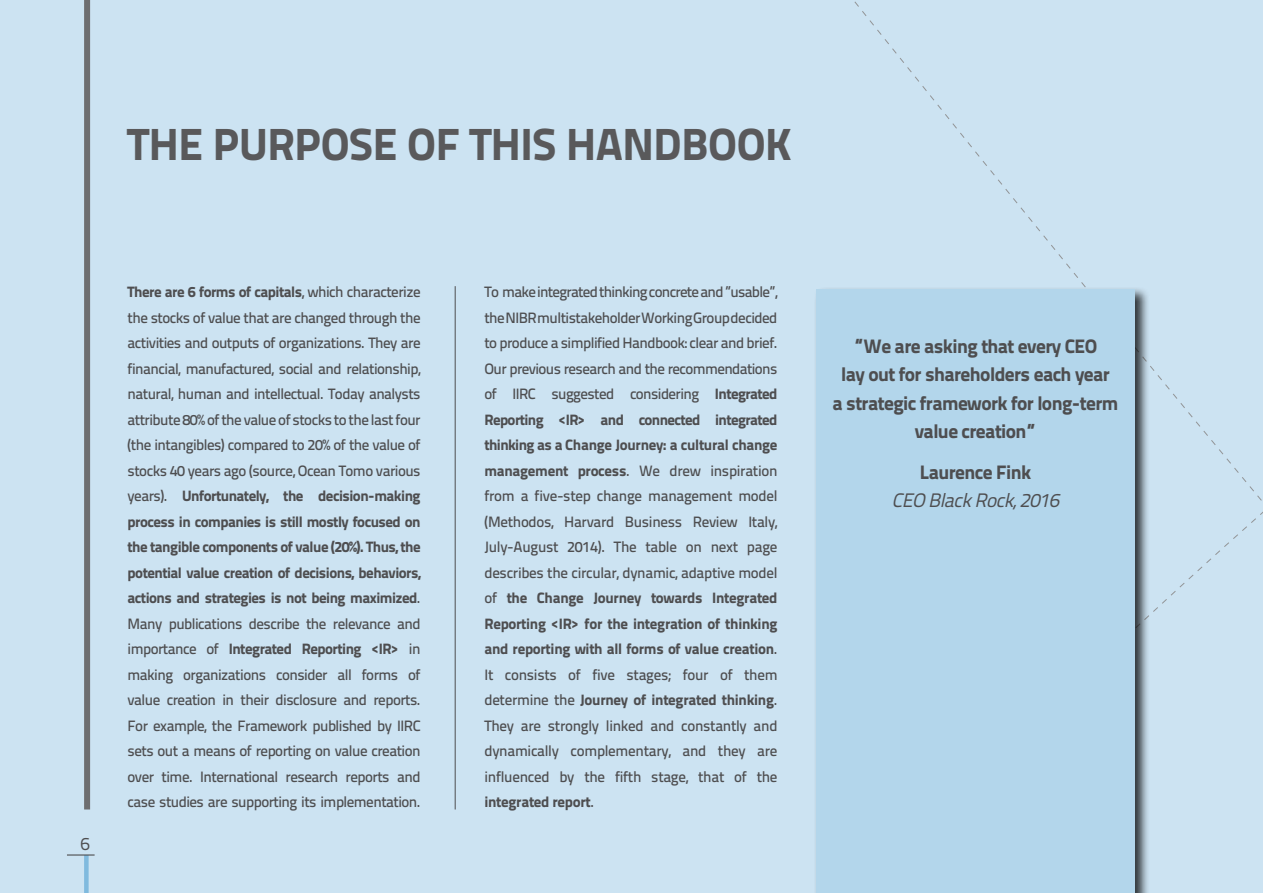
<style>
.page{position:relative;width:1263px;height:893px;background:#cce3f2}
.page>*{position:absolute;margin:0;border:0;box-sizing:border-box;transform-origin:0 0}
.t1{font:800 45px "Titillium Text 22 L";letter-spacing:-.01em;color:#59595b}
.t2{font:800 19.5px/28.5px "Titillium Text 22 L";letter-spacing:-.03em;color:#4e4e50;text-align:center}
.t3{font:italic 19.5px "Titillium Text L";letter-spacing:-.03em;color:#4e4e50}
.t4{font:18px "Titillium Text 22 L";color:#4e4e50}
.t5{font:500 15px/25.5px "Titillium Text 22 L";letter-spacing:-.03em;color:#4e4e50;text-align:justify}
.s1{font-weight:800}
</style>
<div class="page">
<div style="left:813px;top:287px;width:336px;height:606px;background:#000;opacity:.75"></div>
<div style="left:816px;top:289px;width:319px;height:604px;background:#b3d6eb"></div>
<hr style="left:455px;top:286px;width:1px;height:523px;background:#4e4e50">
<div style="left:84px;top:0;width:6px;height:809px;background:#6d6e70"></div>
<div style="left:84px;top:855px;width:5px;height:38px;background:#80bade"></div>
<hr style="left:67px;top:854px;width:28px;height:2px;background:#4e4e50">
<h1 class="t1" style="left:128px;top:109px;width:666px">THE PURPOSE OF THIS HANDBOOK</h1>
<p class="t4" style="left:80px;top:830px;width:11px">6</p>
<p class="t5" style="left:128px;top:279px;width:295px"><span class="s1">There are 6 forms of capitals</span>, which characterize the stocks of value that are changed through the activities and outputs of organizations. They are financial, manufactured, social and relationship, natural, human and intellectual. Today analysts attribute 80% of the value of stocks to the last four (the intangibles) compared to 20% of the value of stocks 40 years ago (source, Ocean Tomo various years). <span class="s1">Unfortunately, the decision-making process in companies is still mostly focused on the tangible components of value (20%). Thus, the potential value creation of decisions, behaviors, actions and strategies is not being maximized</span>.<br>Many publications describe the relevance and importance of <span class="s1">Integrated Reporting &lt;IR&gt;</span> in making organizations consider all forms of value creation in their disclosure and reports.<br>For example, the Framework published by IIRC sets out a means of reporting on value creation over time. International research reports and case studies are supporting its implementation.</p>
<p class="t5" style="left:484px;top:279px;width:295px">To make integrated thinking concrete and ”usable”, the NIBR multistakeholder Working Group decided to produce a simplified Handbook: clear and brief.<br>Our previous research and the recommendations of IIRC suggested considering <span class="s1">Integrated Reporting &lt;IR&gt; and connected integrated thinking as a Change Journey: a cultural change management process</span>. We drew inspiration from a five-step change management model (Methodos, Harvard Business Review Italy, July-August 2014). The table on next page describes the circular, dynamic, adaptive model of <span class="s1">the Change Journey towards Integrated Reporting &lt;IR&gt; for the integration of thinking and reporting with all forms of value creation</span>.<br>It consists of five stages; four of them determine the <span class="s1">Journey of integrated thinking</span>.<br>They are strongly linked and constantly and dynamically complementary, and they are influenced by the fifth stage, that of the <span class="s1">integrated report</span>.</p>
<h2 class="t2" style="left:832px;top:331px;width:287px">“We are asking that every CEO<br>lay out for shareholders each year<br>a strategic framework for long-term value creation”</h2>
<h2 class="t2" style="left:920px;top:457px;width:113px">Laurence Fink</h2>
<h2 class="t3" style="left:892px;top:486px;width:169px">CEO Black Rock, 2016</h2>
</div>
